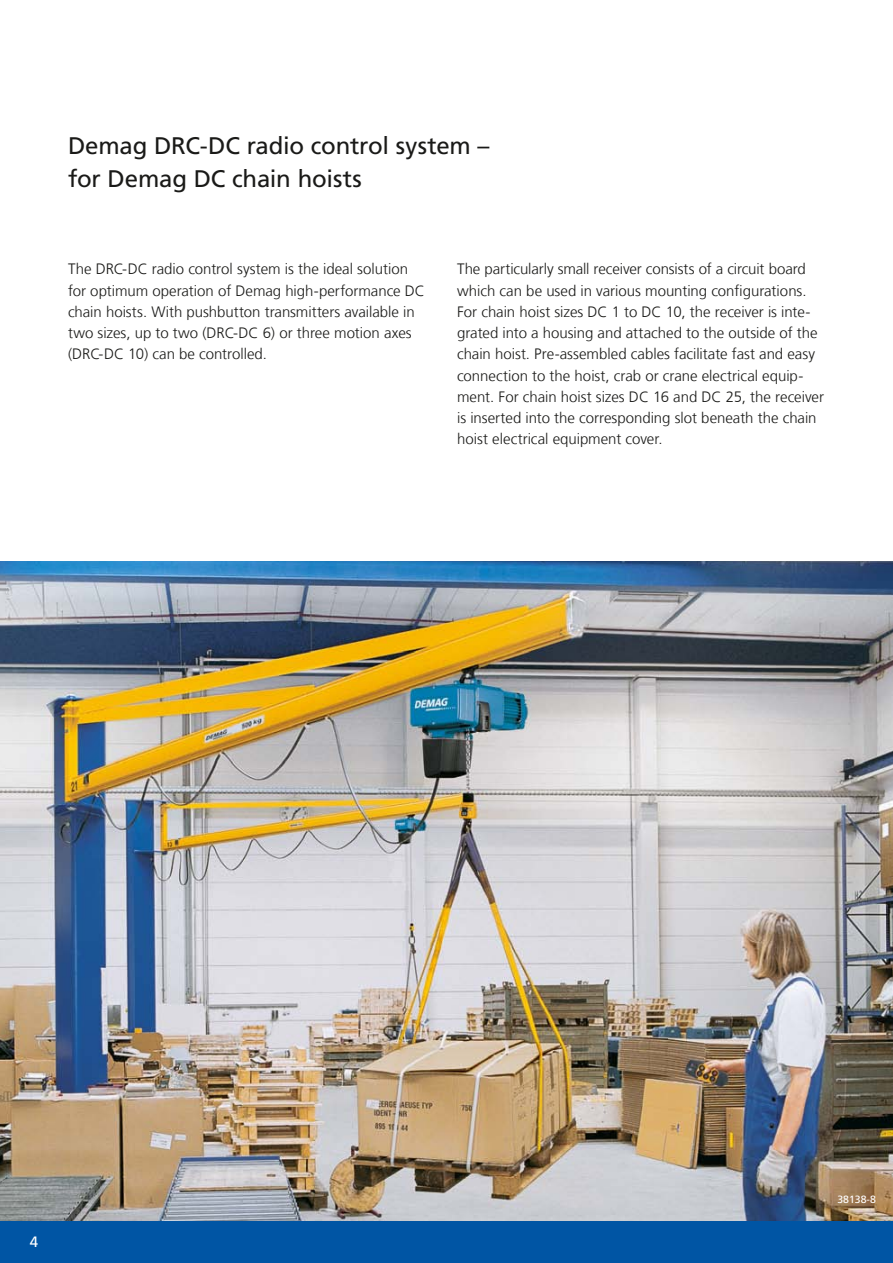
<style>
.page{position:relative;width:893px;height:1263px;background:#fff}
.page>*{position:absolute;margin:0;border:0;box-sizing:border-box;transform-origin:0 0}
.t1{font:24px/33px "Frutiger LT Com";letter-spacing:-.01em;color:#1a1a18}
.t2{font:300 15px/21.3px "Frutiger LT Com";color:#1a1a18}
.t3{font:15px "Frutiger LT Com";color:#fff}
.t4{font:10.5px "Frutiger LT Com";color:#fff}
</style>
<div class="page">
<div style="left:0;top:1220px;width:893px;height:43px;background:#0055a4"></div>
<img style="left:0;top:561px;width:893px;height:660px">
<h1 class="t1" style="left:68px;top:129px;width:423px">Demag DRC-DC radio control system – for Demag DC chain hoists</h1>
<p class="t2" style="left:68px;top:259px;width:358px">The DRC-DC radio control system is the ideal solution for optimum operation of Demag high-performance DC chain hoists. With pushbutton transmitters available in two sizes, up to two (DRC-DC 6) or three motion axes (DRC-DC 10) can be controlled.</p>
<p class="t2" style="left:457px;top:259px;width:368px">The particularly small receiver consists of a circuit board which can be used in various mounting configurations.<br>For chain hoist sizes DC 1 to DC 10, the receiver is inte&shy;grated into a housing and attached to the outside of the chain hoist. Pre-assembled cables facilitate fast and easy connection to the hoist, crab or crane electrical equip&shy;ment. For chain hoist sizes DC 16 and DC 25, the receiver is inserted into the corresponding slot beneath the chain hoist electrical equipment cover.</p>
<p class="t3" style="left:30px;top:1233px;width:10px">4</p>
<p class="t4" style="left:837px;top:1193px;width:40px">38138-8</p>
</div>
